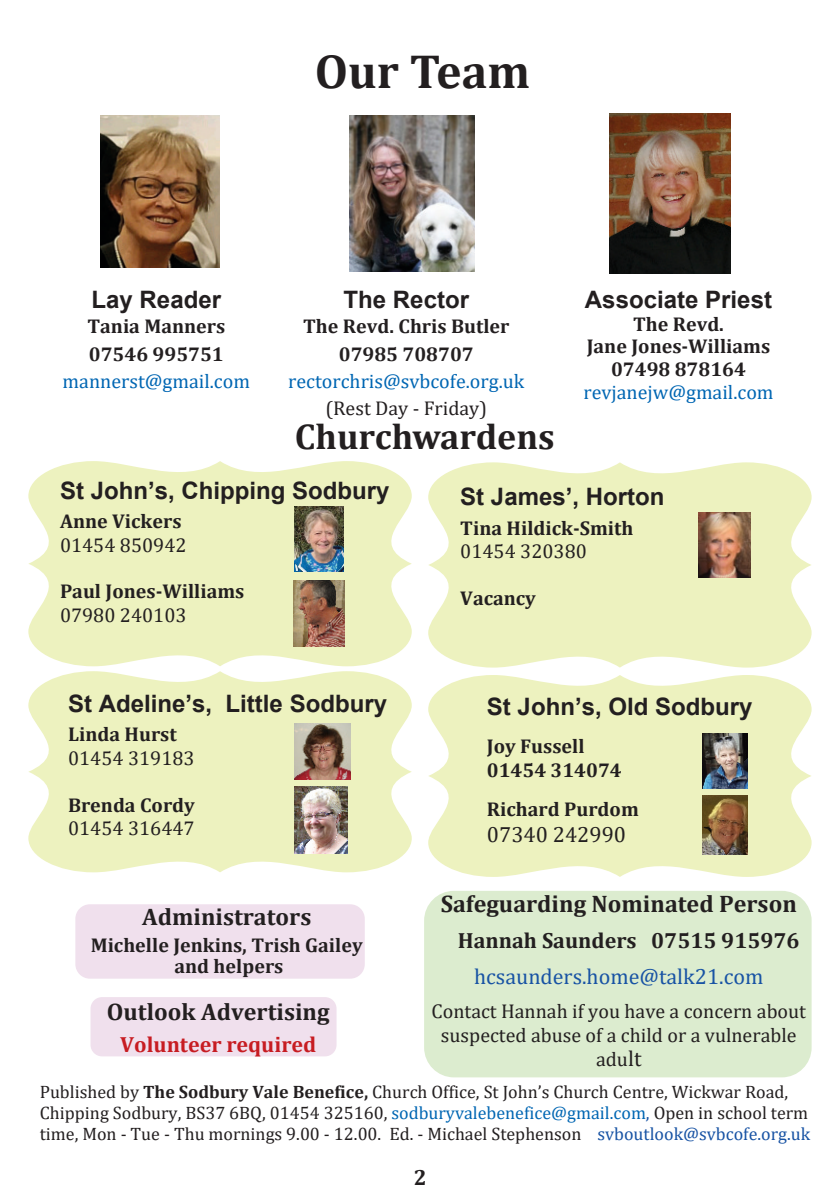
<style>
.page{position:relative;width:840px;height:1191px;background:#fff}
.page>*{position:absolute;margin:0;border:0;box-sizing:border-box;transform-origin:0 0}
.t1{font:700 48px "Cambria";color:#231f20}
.t2{font:700 36px "Cambria";color:#231f20}
.t3{font:700 24px "Arial";color:#231f20}
.t4{font:700 24px "Cambria";color:#231f20}
.t5{font:700 22px "Cambria";color:#231f20}
.t6{font:22px "Cambria";color:#1853a4}
.t7{font:700 22px "Cambria";color:#c71c22}
.t8{font:22px "Cambria";color:#231f20}
.t9{font:700 20px/27.4px "Cambria";color:#231f20;text-align:center}
.t10{font:20px/24px "Cambria";color:#231f20;text-align:center}
.t11{font:20px "Cambria";color:#0166b3}
.t12{font:18px/21px "Cambria";color:#231f20}
.s1{font-size:22px}
.s2{font-weight:700}
.s3{color:#0166b3}
.s4{color:#1853a4}
</style>
<div class="page">
<svg style="left:28px;top:671px;width:383px;height:201px;background:#eef3c6"></svg>
<div style="left:75px;top:904px;width:289px;height:74px;background:#f0e0ed;border-radius:14px"></div>
<svg style="left:428px;top:462px;width:383px;height:205px;background:#eef3c5"></svg>
<img style="left:697px;top:512px;width:53px;height:65px">
<div style="left:90px;top:997px;width:246px;height:59px;background:#f0e0ed;border-radius:12px"></div>
<div style="left:424px;top:891px;width:387px;height:186px;background:#dceccf;border-radius:30px"></div>
<img style="left:609px;top:114px;width:121px;height:160px">
<svg style="left:428px;top:675px;width:383px;height:202px;background:#eef2c5"></svg>
<img style="left:295px;top:723px;width:56px;height:56px">
<img style="left:295px;top:786px;width:53px;height:67px">
<svg style="left:28px;top:461px;width:383px;height:205px;background:#eef2c5"></svg>
<img style="left:293px;top:581px;width:51px;height:65px">
<img style="left:295px;top:507px;width:48px;height:64px">
<img style="left:702px;top:795px;width:45px;height:59px">
<img style="left:349px;top:116px;width:125px;height:156px">
<img style="left:100px;top:116px;width:119px;height:151px">
<img style="left:701px;top:733px;width:46px;height:56px">
<h1 class="t1" style="left:314px;top:50px;width:217px">Our Team</h1>
<h3 class="t3" style="left:91px;top:290px;width:131px">Lay Reader</h3>
<p class="t9" style="left:87px;top:314px;width:139px;text-align:left">Tania Manners<br>07546 995751</p>
<p class="t11" style="left:63px;top:372px;width:189px">mannerst@gmail.com</p>
<h3 class="t3" style="left:343px;top:290px;width:127px">The Rector</h3>
<p class="t9" style="left:303px;top:314px;width:208px">The Revd. Chris Butler<br>07985 708707</p>
<p class="t11" style="left:288px;top:372px;width:237px">rectorchris@svbcofe.org.uk</p>
<p class="t10" style="left:325px;top:398px;width:163px">(Rest Day - Friday)</p>
<h2 class="t2" style="left:295px;top:421px;width:261px">Churchwardens</h2>
<h3 class="t3" style="left:584px;top:290px;width:188px">Associate Priest</h3>
<p class="t9" style="left:586px;top:315px;width:185px;line-height:21.2px">The Revd.<br>Jane Jones-Williams</p>
<p class="t9" style="left:610px;top:357px;width:136px">07498 878164</p>
<p class="t11" style="left:583px;top:384px;width:192px">revjanejw@gmail.com</p>
<h3 class="t3" style="left:60px;top:481px;width:331px">St John’s, Chipping Sodbury</h3>
<p class="t9" style="left:60px;top:509px;width:123px">Anne Vickers</p>
<p class="t10" style="left:60px;top:534px;width:128px">01454 850942</p>
<p class="t9" style="left:60px;top:579px;width:186px">Paul Jones-Williams</p>
<p class="t10" style="left:60px;top:604px;width:128px">07980 240103</p>
<h3 class="t3" style="left:68px;top:694px;width:320px">St Adeline’s, Little Sodbury</h3>
<p class="t9" style="left:68px;top:722px;width:110px">Linda Hurst</p>
<p class="t10" style="left:68px;top:747px;width:128px">01454 319183</p>
<p class="t9" style="left:68px;top:792px;width:128px">Brenda Cordy</p>
<p class="t10" style="left:68px;top:817px;width:128px">01454 316447</p>
<h3 class="t4" style="left:142px;top:906px;width:171px">Administrators</h3>
<p class="t9" style="left:91px;top:936px;width:273px;line-height:21px">Michelle Jenkins, Trish Gailey and helpers</p>
<h3 class="t4" style="left:107px;top:1001px;width:224px">Outlook Advertising</h3>
<p class="t7" style="left:120px;top:1034px;width:198px">Volunteer required</p>
<h3 class="t3" style="left:460px;top:487px;width:206px">St James’, Horton</h3>
<p class="t9" style="left:460px;top:515px;width:175px">Tina Hildick-Smith</p>
<p class="t10" style="left:460px;top:540px;width:128px">01454 320380</p>
<p class="t9" style="left:460px;top:585px;width:77px">Vacancy</p>
<h3 class="t3" style="left:486px;top:697px;width:267px">St John’s, Old Sodbury</h3>
<p class="t9" style="left:486px;top:736px;width:136px;line-height:23.4px;text-align:left">Joy Fussell<br>01454 314074</p>
<p class="t9" style="left:486px;top:797px;width:153px">Richard Purdom</p>
<p class="t8" style="left:486px;top:824px;width:141px">07340 242990</p>
<h3 class="t4" style="left:440px;top:893px;width:357px">Safeguarding Nominated Person</h3>
<p class="t5" style="left:457px;top:930px;width:343px">Hannah Saunders 07515 915976</p>
<p class="t6" style="left:474px;top:966px;width:291px">hcsaunders.home@talk21.com</p>
<p class="t10" style="left:431px;top:1000px;width:376px">Contact Hannah if you have a concern about suspected abuse of a child or a vulnerable adu<span class="s1">lt</span></p>
<p class="t12" style="left:40px;top:1082px;width:771px">Published by <span class="s2">The Sodbury Vale Benefice,</span> Church Office, St John’s Church Centre, Wickwar Road,<br>Chipping Sodbury, BS37 6BQ, 01454 325160, <span class="s3">sodburyvalebenefice@gmail.com</span><span class="s4">,</span> Open in school term time, Mon - Tue - Thu mornings 9.00 - 12.00. Ed. - Michael Stephenson <span class="s4">svboutlook@svbcofe.org.uk</span></p>
<p class="t5" style="left:413px;top:1167px;width:15px">2</p>
</div>
